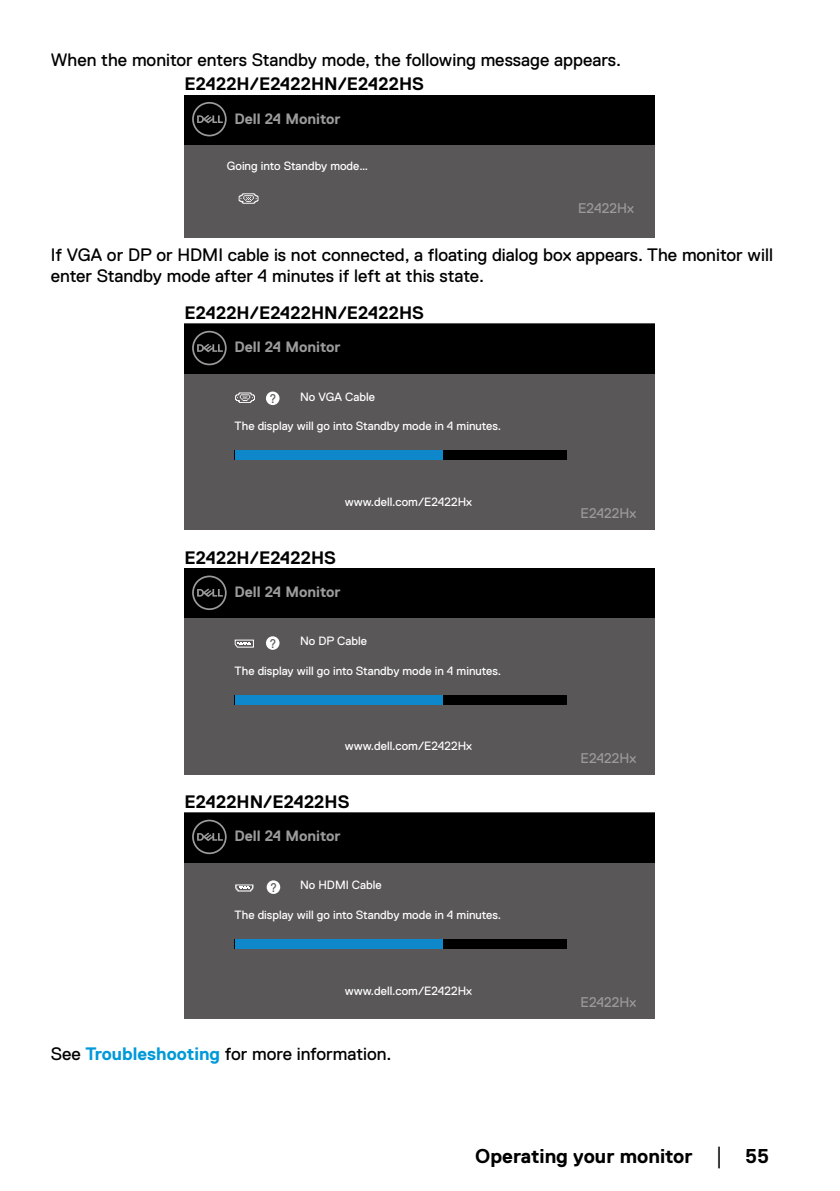
<style>
.page{position:relative;width:840px;height:1191px;background:#fff}
.page>*{position:absolute;margin:0;border:0;box-sizing:border-box;transform-origin:0 0}
.t1{font:700 20px "Dell Replica";color:#000}
.Paragraph_9_10_8{font:18px/21.6px "Dell Replica";color:#000}
.Callout_Head_9_10_8{font:700 18px "Dell Replica";color:#000}
.t2{font:700 15px "Dell Replica";color:#9b9b9b}
.t3{font:14px "Dell Replica";color:#9b9b9b}
.t4{font:12.6px "Dell Replica";color:#595757;scale:.92 1}
.t5{font:12px "Dell Replica";color:#fff}
.s1{font-weight:700;color:#0099d9}
.s2{font-family:"Times New Roman";font-weight:400;font-size:18px}
</style>
<div class="page">
<div style="left:184px;top:95px;width:470px;height:143px;background:#595757"></div>
<div style="left:184px;top:95px;width:470px;height:50px;background:#000"></div>
<svg style="left:192px;top:102px;width:34px;height:34px"></svg>
<svg style="left:238px;top:193px;width:20px;height:11px"></svg>
<div style="left:184px;top:324px;width:470px;height:206px;background:#595757"></div>
<div style="left:184px;top:324px;width:470px;height:49px;background:#000"></div>
<svg style="left:192px;top:331px;width:34px;height:34px"></svg>
<div style="left:235px;top:450px;width:331px;height:9px;background:#000"></div>
<div style="left:235px;top:450px;width:207px;height:9px;background:#0e88ca"></div>
<div style="left:266px;top:391px;width:13px;height:14px;background:#fff;border-radius:50%"></div>
<svg style="left:235px;top:392px;width:20px;height:11px"></svg>
<div style="left:184px;top:568px;width:470px;height:207px;background:#595757"></div>
<div style="left:184px;top:568px;width:470px;height:50px;background:#000"></div>
<svg style="left:192px;top:575px;width:34px;height:35px"></svg>
<div style="left:235px;top:695px;width:331px;height:9px;background:#000"></div>
<div style="left:235px;top:695px;width:207px;height:9px;background:#0e88ca"></div>
<div style="left:266px;top:636px;width:13px;height:14px;background:#fff;border-radius:50%"></div>
<svg style="left:234px;top:639px;width:20px;height:8px"></svg>
<div style="left:184px;top:812px;width:470px;height:207px;background:#595757"></div>
<div style="left:184px;top:812px;width:470px;height:50px;background:#000"></div>
<svg style="left:192px;top:819px;width:34px;height:35px"></svg>
<div style="left:235px;top:939px;width:331px;height:9px;background:#000"></div>
<div style="left:235px;top:939px;width:207px;height:9px;background:#0e88ca"></div>
<div style="left:266px;top:880px;width:14px;height:14px;background:#fff;border-radius:50%"></div>
<svg style="left:235px;top:884px;width:18px;height:7px"></svg>
<p class="Paragraph_9_10_8" style="left:51px;top:49px;width:571px">When the monitor enters Standby mode, the following message appears.</p>
<p class="Callout_Head_9_10_8" style="left:184px;top:74px;width:241px">E2422H/E2422HN/E2422HS</p>
<p class="t2" style="left:234px;top:110px;width:108px">Dell 24 Monitor</p>
<p class="t5" style="left:227px;top:159px;width:142px">Going into Standby mode…</p>
<p class="t3" style="left:577px;top:200px;width:57px">E2422Hx</p>
<p class="Paragraph_9_10_8" style="left:51px;top:244px;width:723px">If VGA or DP or HDMI cable is not connected, a floating dialog box appears. The monitor will enter Standby mode after 4 minutes if left at this state.</p>
<p class="Callout_Head_9_10_8" style="left:184px;top:303px;width:241px">E2422H/E2422HN/E2422HS</p>
<p class="t2" style="left:234px;top:339px;width:108px">Dell 24 Monitor</p>
<p class="t5" style="left:300px;top:390px;width:76px">No VGA Cable</p>
<p class="t4" style="left:269px;top:391px;width:9px">?</p>
<p class="t5" style="left:234px;top:419px;width:268px">The display will go into Standby mode in 4 minutes.</p>
<p class="t5" style="left:344px;top:495px;width:129px">www.dell.com/E2422Hx</p>
<p class="Callout_Head_9_10_8" style="left:184px;top:548px;width:153px">E2422H/E2422HS</p>
<p class="t2" style="left:234px;top:584px;width:108px">Dell 24 Monitor</p>
<p class="t5" style="left:300px;top:634px;width:68px">No DP Cable</p>
<p class="t4" style="left:269px;top:636px;width:9px">?</p>
<p class="t5" style="left:234px;top:664px;width:268px">The display will go into Standby mode in 4 minutes.</p>
<p class="t5" style="left:344px;top:739px;width:129px">www.dell.com/E2422Hx</p>
<p class="Callout_Head_9_10_8" style="left:184px;top:792px;width:166px">E2422HN/E2422HS</p>
<p class="t2" style="left:234px;top:828px;width:108px">Dell 24 Monitor</p>
<p class="t5" style="left:300px;top:878px;width:83px">No HDMI Cable</p>
<p class="t4" style="left:270px;top:880px;width:9px">?</p>
<p class="t5" style="left:234px;top:908px;width:268px">The display will go into Standby mode in 4 minutes.</p>
<p class="t5" style="left:344px;top:983px;width:129px">www.dell.com/E2422Hx</p>
<p class="Paragraph_9_10_8" style="left:51px;top:1043px;width:342px">See <span class="s1">Troubleshooting</span> for more information.</p>
<p class="t3" style="left:580px;top:505px;width:57px">E2422Hx</p>
<p class="t3" style="left:580px;top:750px;width:57px">E2422Hx</p>
<p class="t3" style="left:580px;top:994px;width:57px">E2422Hx</p>
<h1 class="t1" style="left:475px;top:1144px;width:295px">Operating your monitor <span class="s2">│</span> 55</h1>
</div>
